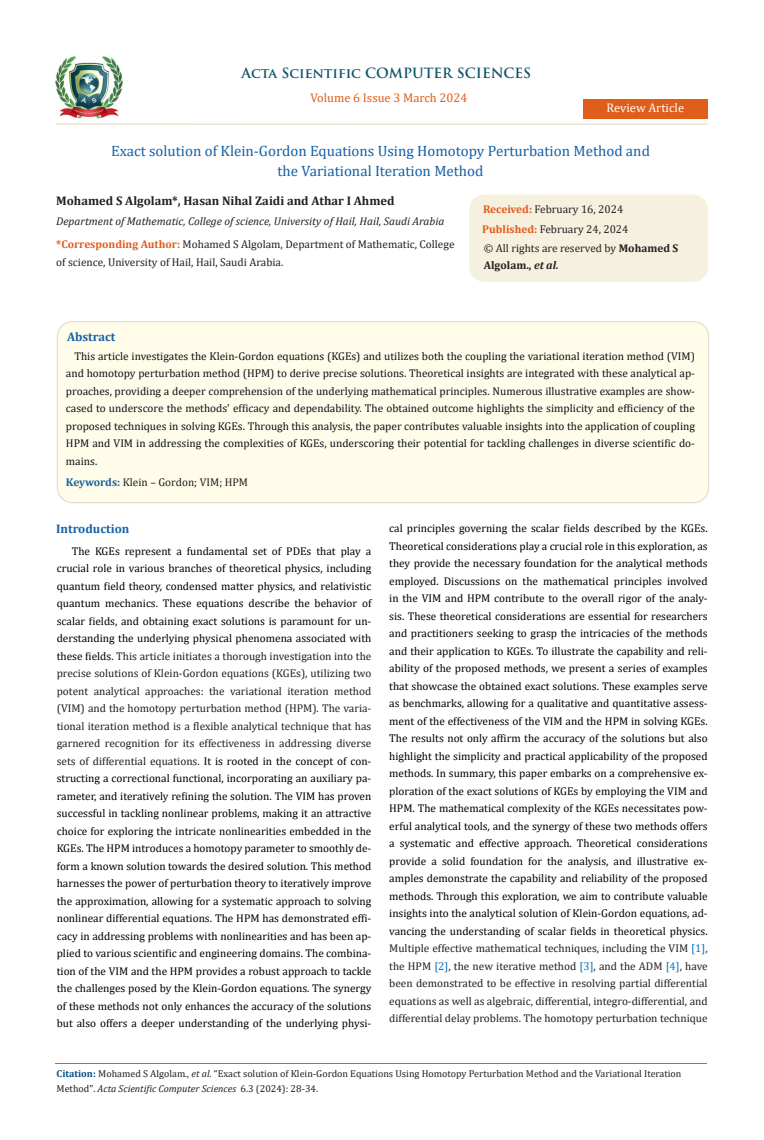
<style>
.page{position:relative;width:764px;height:1140px;background:#fff}
.page>*{position:absolute;margin:0;border:0;box-sizing:border-box;transform-origin:0 0}
.t1{font:15px/20px "Cambria";color:#1560a6;text-align:center}
.t2{font:700 13.75px "Trajan Pro";color:#0e546a}
.t3{font:700 12.5px "Cambria";color:#231f20}
.t4{font:12.5px "Cambria";color:#e05d1a}
.t5{font:700 12.5px "Cambria";color:#1560a6}
.t6{font:12.5px "Cambria";color:#fff}
.t7{font:11.25px/17.5px "Cambria";color:#000;text-align:justify}
.No_Spacing{font:11.25px/17.5px "Cambria";color:#0e101a;text-align:justify}
.No_Spacing-2{font:11.25px/17.5px "Cambria";color:#231f20}
.t8{font:italic 11.25px "Cambria";color:#231f20}
.t9{font:10px/15px "Cambria";color:#231f20}
.s1{font-weight:700;color:#e05d1a}
.s2{font-weight:700}
.s3{font-weight:700;font-style:italic}
.s4{font-weight:700;color:#1560a6}
.s5{color:#231f20}
.s6{color:#0070c0}
.s7{font-weight:700;color:#035089}
.s8{font-style:italic}
</style>
<div class="page">
<img style="left:56px;top:57px;width:66px;height:61px">
<div style="left:583px;top:99px;width:124px;height:20px;background:#e05d1a"></div>
<div style="left:470px;top:195px;width:237px;height:86px;background:#f6f0df;border-radius:15px"></div>
<div style="left:469px;top:194px;width:239px;height:88px;border:1px solid #f6f0df;border-radius:15px"></div>
<div style="left:57px;top:322px;width:651px;height:181px;background:#fffde9;border-radius:15px"></div>
<div style="left:57px;top:321px;width:652px;height:182px;border:1px solid #e5dfce;border-radius:15px"></div>
<hr style="left:56px;top:123px;width:651px;height:2px;background:#e5dfce">
<hr style="left:55px;top:1063px;width:651px;height:1px;background:#e05d1a">
<p class="t2" style="left:241px;top:64px;width:291px">Acta Scientific COMPUTER SCIENCES</p>
<p class="t4" style="left:310px;top:91px;width:158px">Volume 6 Issue 3 March 2024</p>
<p class="t6" style="left:606px;top:100px;width:79px">Review Article</p>
<p class="t1" style="left:111px;top:141px;width:540px">Exact solution of Klein-Gordon Equations Using Homotopy Perturbation Method and the Variational Iteration Method</p>
<p class="t3" style="left:56px;top:192px;width:340px">Mohamed S Algolam*, Hasan Nihal Zaidi and Athar I Ahmed</p>
<p class="t8" style="left:56px;top:213px;width:390px">Department of Mathematic, College of science, University of Hail, Hail, Saudi Arabia</p>
<p class="No_Spacing-2" style="left:56px;top:236px;width:400px"><span class="s1">*Corresponding Author:</span> Mohamed S Algolam, Department of Mathematic, College of science, University of Hail, Hail, Saudi Arabia.</p>
<p class="No_Spacing-2" style="left:483px;top:200px;width:142px"><span class="s1">Received:</span> February 16, 2024</p>
<p class="No_Spacing-2" style="left:482px;top:221px;width:148px"><span class="s1">Published:</span> February 24, 2024</p>
<p class="No_Spacing-2" style="left:484px;top:239px;width:196px">© All rights are reserved by <span class="s2">Mohamed S<br>Algolam.,</span> <span class="s3">et al.</span></p>
<p class="t5" style="left:67px;top:328px;width:50px">Abstract</p>
<p class="No_Spacing" style="left:66px;top:347px;width:630px;text-indent:8px">This article investigates the Klein-Gordon equations (KGEs) and utilizes both the coupling the variational iteration method (VIM) and homotopy perturbation method (HPM) to derive precise solutions. Theoretical insights are integrated with these analytical ap&shy;proaches, providing a deeper comprehension of the underlying mathematical principles. Numerous illustrative examples are show&shy;cased to underscore the methods' efficacy and dependability. The obtained outcome highlights the simplicity and efficiency of the proposed techniques in solving KGEs. Through this analysis, the paper contributes valuable insights into the application of coupling HPM and VIM in addressing the complexities of KGEs, underscoring their potential for tackling challenges in diverse scientific do&shy;mains.</p>
<p class="No_Spacing-2" style="left:66px;top:473px;width:184px"><span class="s4">Keywords:</span> Klein – Gordon; VIM; HPM</p>
<p class="t5" style="left:56px;top:520px;width:75px">Introduction</p>
<p class="t7" style="left:57px;top:542px;width:316px;text-indent:15px">The KGEs represent a fundamental set of PDEs that play a crucial role in various branches of theoretical physics, including quantum field theory, condensed matter physics, and relativistic quantum mechanics. These equations describe the behavior of scalar fields, and obtaining exact solutions is paramount for un&shy;derstanding the underlying physical phenomena associated with these fields. <span class="s5">This article initiates a thorough investigation into the precise solutions of Klein-Gordon equations (KGEs), utilizing two potent analytical approaches: the variational iteration method (VIM) and the homotopy perturbation method (HPM). The varia&shy;tional iteration method is a flexible analytical technique that has garnered recognition for its effectiveness in addressing diverse sets of differential equations.</span> It is rooted in the concept of con&shy;structing a correctional functional, incorporating an auxiliary pa&shy;rameter, and iteratively refining the solution. The VIM has proven successful in tackling nonlinear problems, making it an attractive choice for exploring the intricate nonlinearities embedded in the KGEs. The HPM introduces a homotopy parameter to smoothly de&shy;form a known solution towards the desired solution. This method harnesses the power of perturbation theory to iteratively improve the approximation, allowing for a systematic approach to solving nonlinear differential equations. The HPM has demonstrated effi&shy;cacy in addressing problems with nonlinearities and has been ap&shy;plied to various scientific and engineering domains. The combina&shy;tion of the VIM and the HPM provides a robust approach to tackle the challenges posed by the Klein-Gordon equations. The synergy of these methods not only enhances the accuracy of the solutions but also offers a deeper understanding of the underlying physi-</p>
<p class="t7" style="left:389px;top:520px;width:320px">cal principles governing the scalar fields described by the KGEs.<br>Theoretical considerations play a crucial role in this exploration, as they provide the necessary foundation for the analytical methods employed. Discussions on the mathematical principles involved in the VIM and HPM contribute to the overall rigor of the analy&shy;sis. These theoretical considerations are essential for researchers and practitioners seeking to grasp the intricacies of the methods and their application to KGEs. To illustrate the capability and reli&shy;ability of the proposed methods, we present a series of examples that showcase the obtained exact solutions. These examples serve as benchmarks, allowing for a qualitative and quantitative assess&shy;ment of the effectiveness of the VIM and the HPM in solving KGEs.<br>The results not only affirm the accuracy of the solutions but also highlight the simplicity and practical applicability of the proposed methods. In summary, this paper embarks on a comprehensive ex&shy;ploration of the exact solutions of KGEs by employing the VIM and HPM. The mathematical complexity of the KGEs necessitates pow&shy;erful analytical tools, and the synergy of these two methods offers a systematic and effective approach. Theoretical considerations provide a solid foundation for the analysis, and illustrative ex&shy;amples demonstrate the capability and reliability of the proposed methods. Through this exploration, we aim to contribute valuable insights into the analytical solution of Klein-Gordon equations, ad&shy;vancing the understanding of scalar fields in theoretical physics.<br><span class="s5">Multiple effective mathematical techniques, including the VIM</span> <span class="s6">[1]</span><span class="s5">, the HPM</span> <span class="s6">[2]</span><span class="s5">, the new iterative method</span> <span class="s6">[3]</span><span class="s5">, and the ADM</span> <span class="s6">[4]</span><span class="s5">, have been demonstrated to be effective in resolving partial differential equations as well as algebraic, differential, integro-differential, and differential delay problems. The homotopy perturbation technique</span></p>
<p class="t9" style="left:57px;top:1066px;width:626px"><span class="s7">Citation:</span> Mohamed S Algolam<span class="s8">., et al.</span> “Exact solution of Klein-Gordon Equations Using Homotopy Perturbation Method and the Variational Iteration<br>Method". <span class="s8">Acta Scientific Computer Sciences</span> 6.3 (2024): 28-34.</p>
</div>
